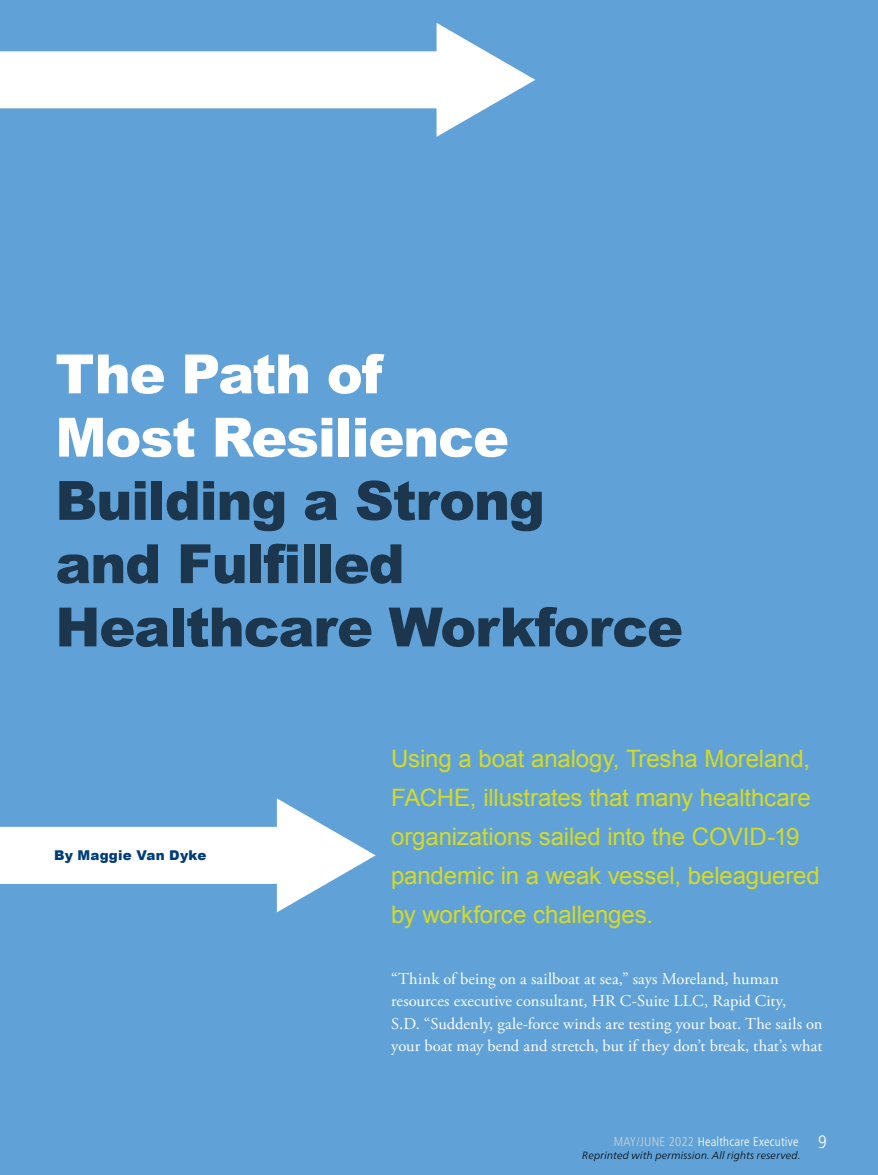
<style>
.page{position:relative;width:878px;height:1175px;background:#fff}
.page>*{position:absolute;margin:0;border:0;box-sizing:border-box;transform-origin:0 0}
.t1{font:900 54.15px/63.3px "Arial";letter-spacing:-.025em;color:#1c364d}
.t2{font:900 54.15px/63.3px "Arial";letter-spacing:-.025em;color:#fff}
.t3{font:24px/39px "Arial";letter-spacing:-.01em;color:#d5db23}
.t4{font:16.5px/22.5px "Adobe Garamond Pro";letter-spacing:.005em;color:#fff}
.t5{font:900 13.5px "Arial";letter-spacing:.015em;color:#003d77}
.t6{font:300 condensed 12.75px "Frutiger LT Std";letter-spacing:.02em;color:#fff}
.t7{font:italic 300 10.5px "Frutiger Neue LT Pro";letter-spacing:.015em;color:#000}
.s1{color:#d1d3d4}
.s2{font-size:18px}
</style>
<div class="page">
<div style="left:0;top:0;width:878px;height:1174px;background:#60a2d8"></div>
<svg style="left:0;top:798px;width:375px;height:114px"></svg>
<svg style="left:0;top:23px;width:535px;height:114px"></svg>
<h1 class="t2" style="left:55px;top:340px;width:455px">The Path of<br>Most Resilience</h1>
<h1 class="t1" style="left:55px;top:467px;width:629px">Building a Strong<br>and Fulfilled<br>Healthcare Workforce</h1>
<p class="t5" style="left:54px;top:845px;width:154px">By Maggie Van Dyke</p>
<h2 class="t3" style="left:391px;top:739px;width:430px">Using a boat analogy, Tresha Moreland, FACHE, illustrates that many healthcare organizations sailed into the COVID-19 pandemic in a weak vessel, beleaguered by workforce challenges.</h2>
<p class="t4" style="left:391px;top:967px;width:433px">“Think of being on a sailboat at sea,” says Moreland, human resources executive consultant, HR C-Suite LLC, Rapid City,<br>S.D. “Suddenly, gale-force winds are testing your boat. The sails on your boat may bend and stretch, but if they don’t break, that’s what</p>
<p class="t6" style="left:613px;top:1134px;width:214px"><span class="s1">MAY/JUNE 2022</span> Healthcare Executive <span class="s2">9</span></p>
<p class="t7" style="left:582px;top:1149px;width:220px">Reprinted with permission. All rights reserved.</p>
</div>
